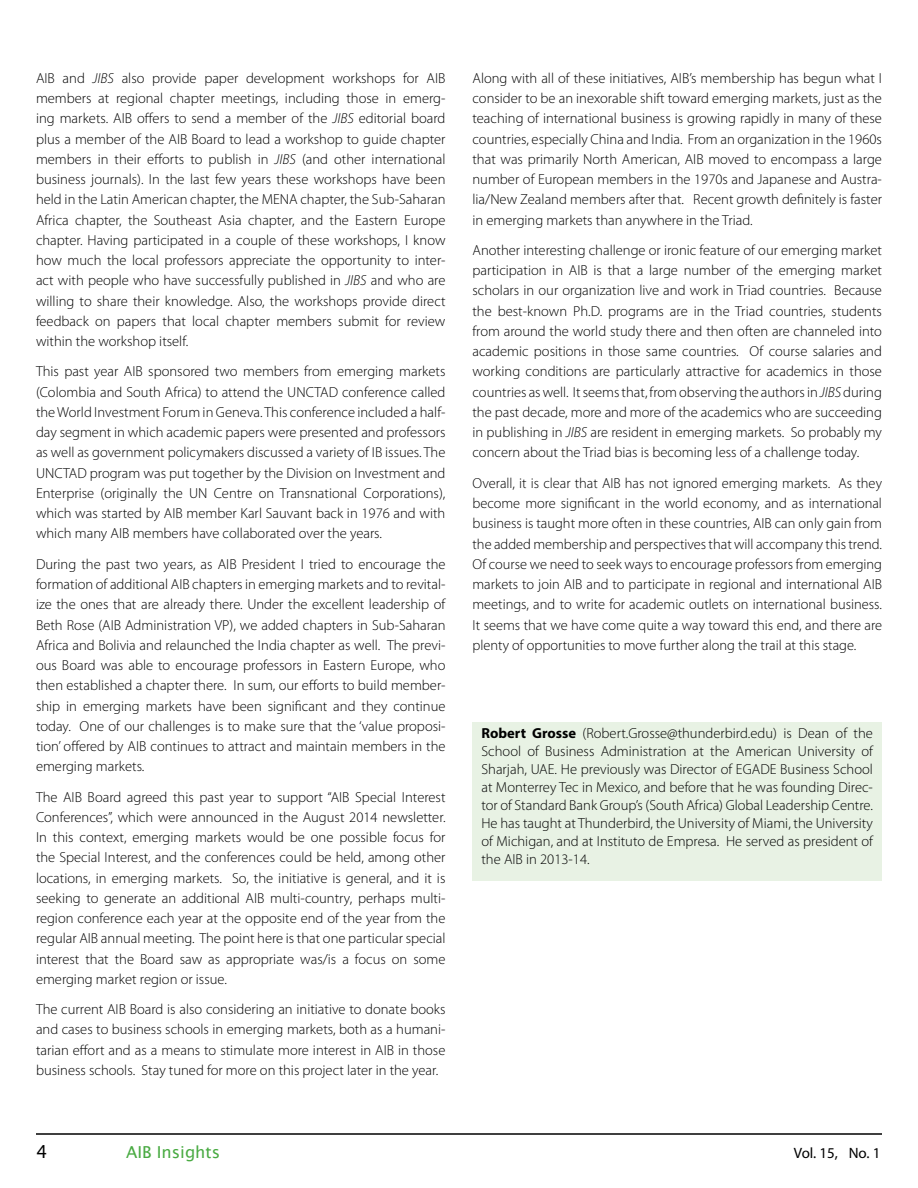
<style>
.page{position:relative;width:918px;height:1188px;background:#fff}
.page>*{position:absolute;margin:0;border:0;box-sizing:border-box;transform-origin:0 0}
.t1{font:18px "Lucida Sans";color:#000}
.t2{font:16.5px "Lucida Sans";color:#49aa42}
.t3{font:15px "Myriad Pro";color:#000}
.body_text{font:300 14.55px/20.2px "Myriad Pro";color:#000;text-align:justify}
.author_bio{font:300 14.55px/18px "Myriad Pro";color:#000;text-align:justify}
.s1{font-style:italic}
.s2{font-weight:700}
</style>
<div class="page">
<hr style="left:36px;top:1133px;width:846px;height:2px;background:#000">
<div style="left:472px;top:722px;width:410px;height:158px;background:#e8f2e4"></div>
<p class="body_text" style="left:36px;top:68px;width:411px">AIB and <span class="s1">JIBS</span> also provide paper development workshops for AIB members at regional chapter meetings, including those in emerg&shy;ing markets. AIB offers to send a member of the <span class="s1">JIBS</span> editorial board plus a member of the AIB Board to lead a workshop to guide chapter members in their efforts to publish in <span class="s1">JIBS</span> (and other international business journals). In the last few years these workshops have been held in the Latin American chapter, the MENA chapter, the Sub-Saharan Africa chapter, the Southeast Asia chapter, and the Eastern Europe chapter. Having participated in a couple of these workshops, I know how much the local professors appreciate the opportunity to inter&shy;act with people who have successfully published in <span class="s1">JIBS</span> and who are willing to share their knowledge. Also, the workshops provide direct feedback on papers that local chapter members submit for review within the workshop itself.</p>
<p class="body_text" style="left:36px;top:361px;width:411px">This past year AIB sponsored two members from emerging markets (Colombia and South Africa) to attend the UNCTAD conference called the World Investment Forum in Geneva. This conference included a half&shy;day segment in which academic papers were presented and professors as well as government policymakers discussed a variety of IB issues. The UNCTAD program was put together by the Division on Investment and Enterprise (originally the UN Centre on Transnational Corporations), which was started by AIB member Karl Sauvant back in 1976 and with which many AIB members have collaborated over the years.</p>
<p class="body_text" style="left:36px;top:554px;width:411px">During the past two years, as AIB President I tried to encourage the formation of additional AIB chapters in emerging markets and to revital&shy;ize the ones that are already there. Under the excellent leadership of Beth Rose (AIB Administration VP), we added chapters in Sub-Saharan Africa and Bolivia and relaunched the India chapter as well. The previ&shy;ous Board was able to encourage professors in Eastern Europe, who then established a chapter there. In sum, our efforts to build member&shy;ship in emerging markets have been significant and they continue today. One of our challenges is to make sure that the ‘value proposi&shy;tion’ offered by AIB continues to attract and maintain members in the emerging markets.</p>
<p class="body_text" style="left:36px;top:786px;width:411px">The AIB Board agreed this past year to support “AIB Special Interest Conferences”, which were announced in the August 2014 newsletter.<br>In this context, emerging markets would be one possible focus for the Special Interest, and the conferences could be held, among other locations, in emerging markets. So, the initiative is general, and it is seeking to generate an additional AIB multi-country, perhaps multi&shy;region conference each year at the opposite end of the year from the regular AIB annual meeting. The point here is that one particular special interest that the Board saw as appropriate was/is a focus on some emerging market region or issue.</p>
<p class="body_text" style="left:36px;top:999px;width:411px">The current AIB Board is also considering an initiative to donate books and cases to business schools in emerging markets, both as a humani&shy;tarian effort and as a means to stimulate more interest in AIB in those business schools. Stay tuned for more on this project later in the year.</p>
<p class="body_text" style="left:472px;top:68px;width:411px">Along with all of these initiatives, AIB’s membership has begun what I consider to be an inexorable shift toward emerging markets, just as the teaching of international business is growing rapidly in many of these countries, especially China and India. From an organization in the 1960s that was primarily North American, AIB moved to encompass a large number of European members in the 1970s and Japanese and Austra&shy;lia/New Zealand members after that. Recent growth definitely is faster in emerging markets than anywhere in the Triad.</p>
<p class="body_text" style="left:472px;top:240px;width:411px">Another interesting challenge or ironic feature of our emerging market participation in AIB is that a large number of the emerging market scholars in our organization live and work in Triad countries. Because the best-known Ph.D. programs are in the Triad countries, students from around the world study there and then often are channeled into academic positions in those same countries. Of course salaries and working conditions are particularly attractive for academics in those countries as well. It seems that, from observing the authors in <span class="s1">JIBS</span> during the past decade, more and more of the academics who are succeeding in publishing in <span class="s1">JIBS</span> are resident in emerging markets. So probably my concern about the Triad bias is becoming less of a challenge today.</p>
<p class="body_text" style="left:472px;top:473px;width:411px">Overall, it is clear that AIB has not ignored emerging markets. As they become more significant in the world economy, and as international business is taught more often in these countries, AIB can only gain from the added membership and perspectives that will accompany this trend.<br>Of course we need to seek ways to encourage professors from emerging markets to join AIB and to participate in regional and international AIB meetings, and to write for academic outlets on international business.<br>It seems that we have come quite a way toward this end, and there are plenty of opportunities to move further along the trail at this stage.</p>
<p class="author_bio" style="left:482px;top:724px;width:393px"><span class="s2">Robert Grosse</span> (Robert.Grosse@thunderbird.edu) is Dean of the School of Business Administration at the American University of Sharjah, UAE. He previously was Director of EGADE Business School at Monterrey Tec in Mexico, and before that he was founding Direc&shy;tor of Standard Bank Group’s (South Africa) Global Leadership Centre.<br>He has taught at Thunderbird, the University of Miami, the University of Michigan, and at Instituto de Empresa. He served as president of the AIB in 2013-14.</p>
<p class="t1" style="left:36px;top:1142px;width:13px">4</p>
<p class="t2" style="left:126px;top:1143px;width:96px">AIB Insights</p>
<p class="t3" style="left:794px;top:1144px;width:88px">Vol. 15, No. 1</p>
</div>
